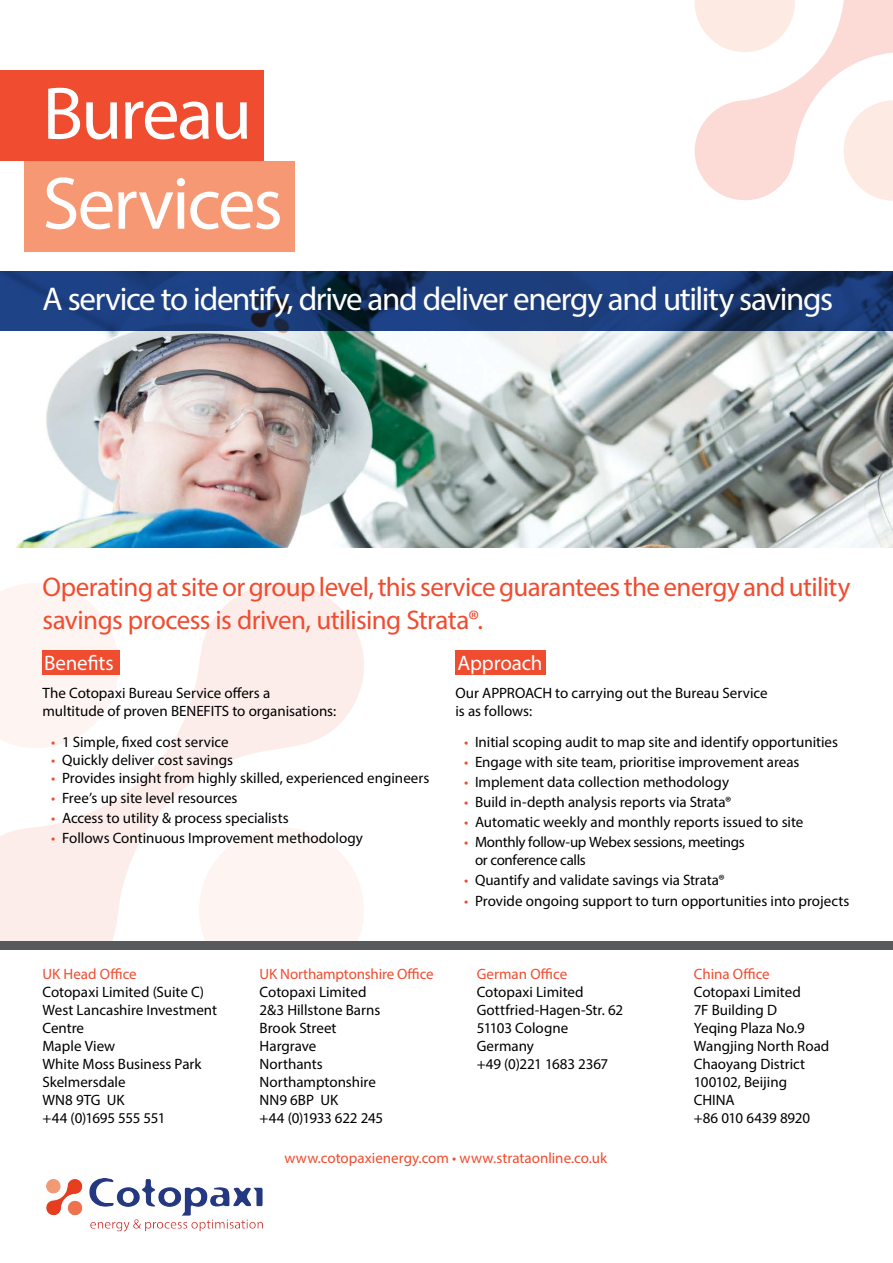
<style>
.page{position:relative;width:893px;height:1263px;background:#fff}
.page>*{position:absolute;margin:0;border:0;box-sizing:border-box;transform-origin:0 0}
.t1{font:75px/90px "Myriad Pro";letter-spacing:-.03em;color:#fff}
.t2{font:33px "Myriad Pro";letter-spacing:-.04em;color:#fff}
.t3{font:27px/32.4px "Myriad Pro";letter-spacing:-.02em;color:#f04c2f}
.t4{font:21px "Myriad Pro";letter-spacing:-.005em;color:#fff}
.t5{font:15px/18px "Myriad Pro";color:#000}
.t6{font:15px "Myriad Pro";color:#f04c2f}
.t7{font:15px/18px "Myriad Pro";letter-spacing:-.02em;color:#000}
.s1{color:#f04c2d}
.s2{color:#f04c2f}
</style>
<div class="page">
<svg style="left:694px;top:0;width:199px;height:201px"></svg>
<svg style="left:0;top:583px;width:364px;height:358px;fill:#fef4f1"></svg>
<div style="left:0;top:70px;width:264px;height:91px;background:#f04c2f"></div>
<div style="left:24px;top:161px;width:271px;height:90px;background:#f79874"></div>
<img style="left:14px;top:331px;width:879px;height:217px">
<svg style="left:0;top:272px;width:893px;height:59px;background:#193973"></svg>
<div style="left:0;top:941px;width:893px;height:9px;background:#58595b"></div>
<img style="left:47px;top:1178px;width:216px;height:54px">
<div style="left:43px;top:651px;width:77px;height:24px;background:#f04c2f"></div>
<div style="left:455px;top:651px;width:91px;height:24px;background:#f04c2f"></div>
<h1 class="t1" style="left:43px;top:67px;width:242px">Bureau<br>Services</h1>
<h2 class="t2" style="left:43px;top:279px;width:792px">A service to identify, drive and deliver energy and utility savings</h2>
<h3 class="t3" style="left:43px;top:570px;width:809px">Operating at site or group level, this service guarantees the energy and utility savings process is driven, utilising Strata<span class="s1">®.</span></h3>
<h3 class="t4" style="left:44px;top:650px;width:71px">Benefits</h3>
<h3 class="t4" style="left:457px;top:650px;width:87px">Approach</h3>
<p class="t5" style="left:43px;top:683px;width:295px">The Cotopaxi Bureau Service offers a<br>multitude of proven BENEFITS to organisations:</p>
<p class="t5" style="left:51px;top:732px;width:179px"><span class="s2">•</span> 1 Simple, fixed cost service</p>
<p class="t5" style="left:51px;top:750px;width:183px"><span class="s2">•</span> Quickly deliver cost savings</p>
<p class="t5" style="left:51px;top:768px;width:380px"><span class="s2">•</span> Provides insight from highly skilled, experienced engineers</p>
<p class="t5" style="left:51px;top:788px;width:188px"><span class="s2">•</span> Free’s up site level resources</p>
<p class="t5" style="left:51px;top:808px;width:239px"><span class="s2">•</span> Access to utility &amp; process specialists</p>
<p class="t5" style="left:51px;top:829px;width:313px"><span class="s2">•</span> Follows Continuous Improvement methodology</p>
<p class="t5" style="left:455px;top:683px;width:314px">Our APPROACH to carrying out the Bureau Service is as follows:</p>
<p class="t5" style="left:464px;top:732px;width:376px"><span class="s2">•</span> Initial scoping audit to map site and identify opportunities</p>
<p class="t5" style="left:464px;top:752px;width:337px"><span class="s2">•</span> Engage with site team, prioritise improvement areas</p>
<p class="t5" style="left:464px;top:772px;width:267px"><span class="s2">•</span> Implement data collection methodology</p>
<p class="t5" style="left:464px;top:793px;width:269px"><span class="s2">•</span> Build in-depth analysis reports via Strata®</p>
<p class="t5" style="left:464px;top:813px;width:341px"><span class="s2">•</span> Automatic weekly and monthly reports issued to site</p>
<p class="t7" style="left:475px;top:833px;width:271px;text-indent:-11px"><span class="s2">•</span> Monthly follow-up Webex sessions, meetings or conference calls</p>
<p class="t5" style="left:464px;top:871px;width:262px"><span class="s2">•</span> Quantify and validate savings via Strata®</p>
<p class="t5" style="left:464px;top:891px;width:387px"><span class="s2">•</span> Provide ongoing support to turn opportunities into projects</p>
<p class="t6" style="left:43px;top:965px;width:96px">UK Head Office</p>
<p class="t5" style="left:43px;top:983px;width:176px">Cotopaxi Limited (Suite C)<br>West Lancashire Investment<br>Centre<br>Maple View<br>White Moss Business Park<br>Skelmersdale<br>WN8 9TG UK<br>+44 (0)1695 555 551</p>
<p class="t6" style="left:260px;top:965px;width:175px">UK Northamptonshire Office</p>
<p class="t5" style="left:260px;top:983px;width:125px">Cotopaxi Limited<br>2&amp;3 Hillstone Barns<br>Brook Street<br>Hargrave<br>Northants<br>Northamptonshire<br>NN9 6BP UK<br>+44 (0)1933 622 245</p>
<p class="t6" style="left:477px;top:965px;width:92px">German Office</p>
<p class="t5" style="left:477px;top:983px;width:148px">Cotopaxi Limited<br>Gottfried-Hagen-Str. 62<br>51103 Cologne<br>Germany<br>+49 (0)221 1683 2367</p>
<p class="t6" style="left:694px;top:965px;width:77px">China Office</p>
<p class="t5" style="left:694px;top:983px;width:137px">Cotopaxi Limited<br>7F Building D<br>Yeqing Plaza No.9<br>Wangjing North Road<br>Chaoyang District<br>100102, Beijing<br>CHINA<br>+86 010 6439 8920</p>
<p class="t6" style="left:284px;top:1149px;width:324px">www.cotopaxienergy.com • www.strataonline.co.uk</p>
</div>
